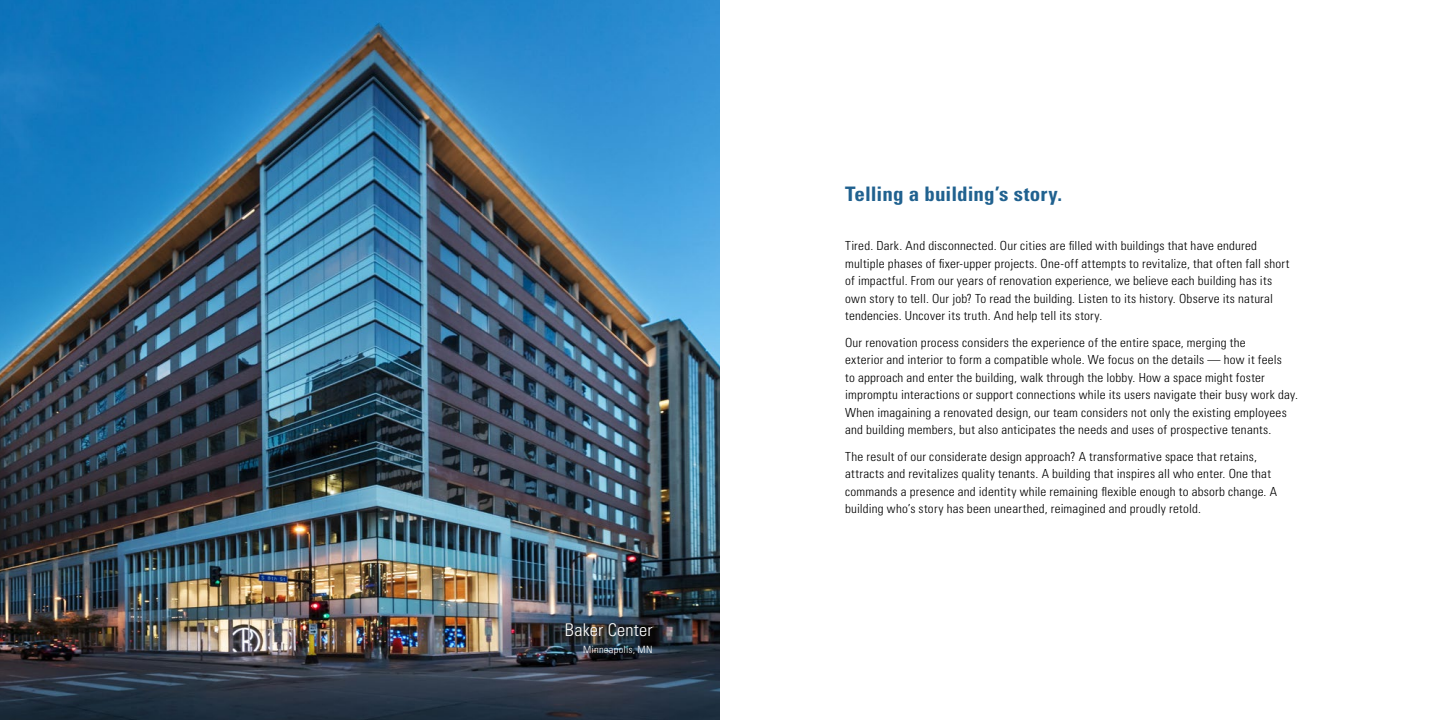
<style>
.page{position:relative;width:1440px;height:720px;background:#fff}
.page>*{position:absolute;margin:0;border:0;box-sizing:border-box;transform-origin:0 0}
.t1{font:700 condensed 20px "Univers LT Std";color:#20618f;scale:1.05 1}
.t2{font:300 condensed 17.5px "Univers LT Std";letter-spacing:.005em;color:#fff;scale:1.05 1}
.t3{font:300 condensed 12.5px/17.5px "Univers LT Std";letter-spacing:.015em;color:#000;scale:1.05 1}
.t4{font:300 condensed 10px "Univers LT Std";letter-spacing:.02em;color:#fff;scale:1.05 1}
</style>
<div class="page">
<img style="left:0;top:0;width:720px;height:720px">
<h2 class="t2" style="left:565px;top:619px;width:85px">Baker Center</h2>
<p class="t4" style="left:583px;top:643px;width:67px">Minneapolis, MN</p>
<h1 class="t1" style="left:845px;top:182px;width:208px">Telling a building’s story.</h1>
<p class="t3" style="left:845px;top:237px;width:425px">Tired. Dark. And disconnected. Our cities are filled with buildings that have endured multiple phases of fixer-upper projects. One-off attempts to revitalize, that often fall short of impactful. From our years of renovation experience, we believe each building has its own story to tell. Our job? To read the building. Listen to its history. Observe its natural tendencies. Uncover its truth. And help tell its story.</p>
<p class="t3" style="left:845px;top:334px;width:433px">Our renovation process considers the experience of the entire space, merging the<br>exterior and interior to form a compatible whole. We focus on the details — how it feels<br>to approach and enter the building, walk through the lobby. How a space might foster impromptu interactions or support connections while its users navigate their busy work day.<br>When imagaining a renovated design, our team considers not only the existing employees and building members, but also anticipates the needs and uses of prospective tenants.</p>
<p class="t3" style="left:845px;top:448px;width:413px">The result of our considerate design approach? A transformative space that retains, attracts and revitalizes quality tenants. A building that inspires all who enter. One that commands a presence and identity while remaining flexible enough to absorb change. A building who’s story has been unearthed, reimagined and proudly retold.</p>
</div>
